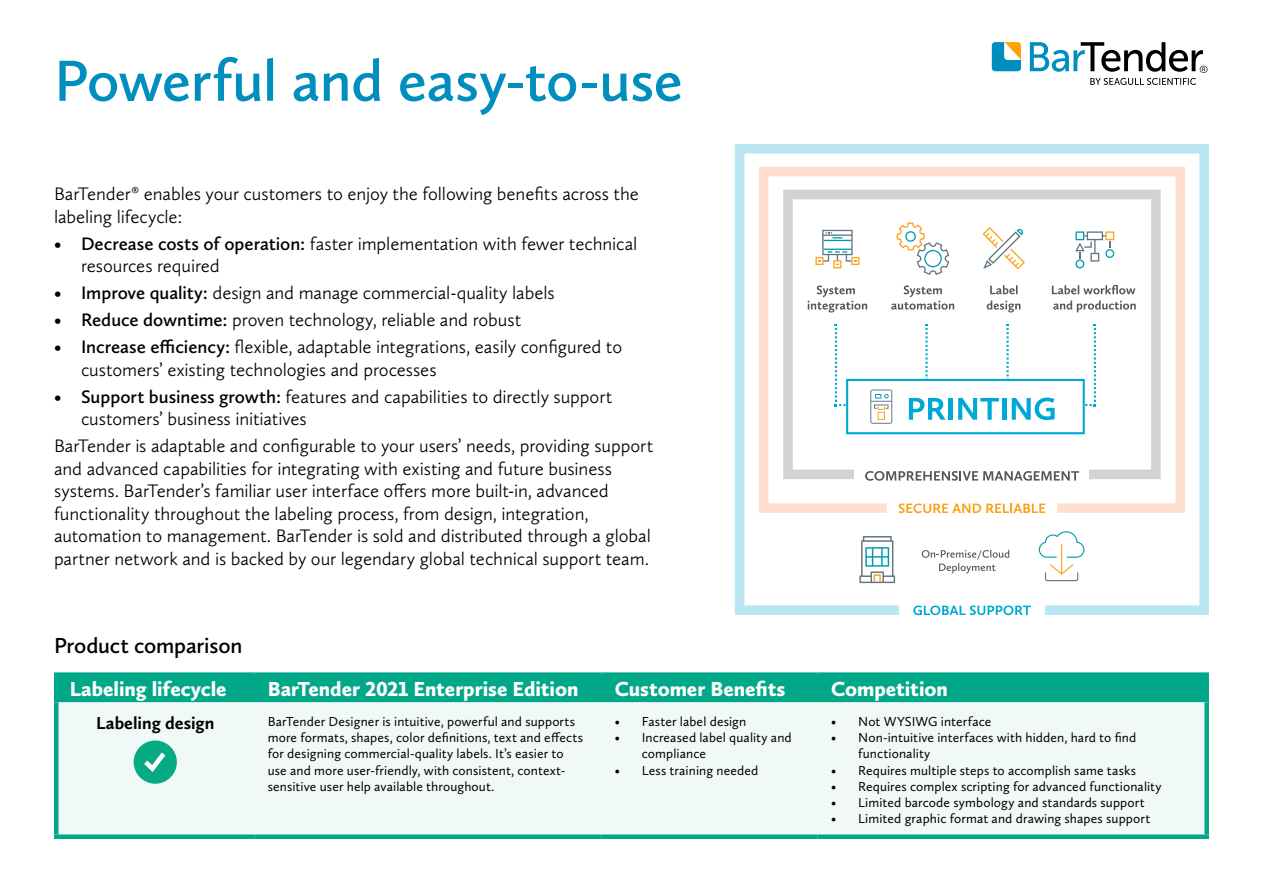
<style>
.page{position:relative;width:1263px;height:893px;background:#fff}
.page>*{position:absolute;margin:0;border:0;box-sizing:border-box;transform-origin:0 0}
.t1{font:600 60px "Calluna Sans";letter-spacing:-.01em;color:#008ebe}
.t2{font:600 22.5px "Calluna Sans";letter-spacing:-.01em;color:#000}
.t3{font:900 21px "Calluna Sans";letter-spacing:-.005em;color:#fff}
.t4{font:300 18.75px/22.5px "Calluna Sans";letter-spacing:-.005em;color:#000}
.t5{font:700 18px "Calluna Sans";letter-spacing:-.005em;color:#000}
.t6{font:13.5px/16.2px "Calluna Sans";letter-spacing:.01em;color:#000}
.s1{font-weight:600}
</style>
<div class="page">
<svg style="left:992px;top:42px;width:29px;height:29px"></svg>
<svg style="left:1030px;top:42px;width:177px;height:43px"></svg>
<div style="left:58px;top:677px;width:1146px;height:25px;background:#00a788"></div>
<div style="left:58px;top:702px;width:1146px;height:132px;background:#f1f8f8"></div>
<div style="left:54px;top:672px;width:200px;height:5px;background:#00a788"></div>
<hr style="left:54px;top:677px;width:4px;height:25px;background:#00a788">
<div style="left:254px;top:672px;width:347px;height:5px;background:#00a788"></div>
<div style="left:601px;top:672px;width:217px;height:5px;background:#00a788"></div>
<div style="left:818px;top:672px;width:391px;height:5px;background:#00a788"></div>
<div style="left:1204px;top:677px;width:5px;height:25px;background:#00a788"></div>
<hr style="left:54px;top:702px;width:4px;height:132px;background:#00a788">
<div style="left:1204px;top:702px;width:5px;height:132px;background:#00a788"></div>
<div style="left:54px;top:834px;width:200px;height:5px;background:#00a788"></div>
<div style="left:254px;top:834px;width:347px;height:5px;background:#00a788"></div>
<div style="left:601px;top:834px;width:217px;height:5px;background:#00a788"></div>
<div style="left:818px;top:834px;width:391px;height:5px;background:#00a788"></div>
<div style="left:134px;top:740px;width:43px;height:44px;background:#07ab83;border-radius:50%"></div>
<svg style="left:144px;top:752px;width:21px;height:20px"></svg>
<svg style="left:735px;top:144px;width:474px;height:471px"></svg>
<div style="left:854px;top:462px;width:235px;height:27px;background:#fff"></div>
<div style="left:899px;top:598px;width:145px;height:27px;background:#fff"></div>
<svg style="left:865px;top:471px;width:214px;height:10px"></svg>
<div style="left:887px;top:494px;width:169px;height:28px;background:#fff"></div>
<svg style="left:898px;top:503px;width:147px;height:10px"></svg>
<svg style="left:913px;top:605px;width:118px;height:10px"></svg>
<svg style="left:835px;top:325px;width:261px;height:109px"></svg>
<svg style="left:808px;top:286px;width:59px;height:26px"></svg>
<svg style="left:815px;top:230px;width:44px;height:38px"></svg>
<svg style="left:1052px;top:285px;width:83px;height:9px"></svg>
<svg style="left:1053px;top:300px;width:83px;height:12px"></svg>
<svg style="left:1075px;top:231px;width:39px;height:37px"></svg>
<svg style="left:891px;top:286px;width:63px;height:24px"></svg>
<svg style="left:896px;top:222px;width:53px;height:53px"></svg>
<svg style="left:990px;top:285px;width:27px;height:9px"></svg>
<svg style="left:987px;top:300px;width:33px;height:12px"></svg>
<svg style="left:982px;top:227px;width:43px;height:42px"></svg>
<svg style="left:859px;top:536px;width:36px;height:47px"></svg>
<svg style="left:1039px;top:531px;width:45px;height:50px"></svg>
<svg style="left:922px;top:550px;width:87px;height:24px"></svg>
<h1 class="t1" style="left:54px;top:44px;width:630px">Powerful and easy-to-use</h1>
<p class="t4" style="left:54px;top:182px;width:586px">BarTender® enables your customers to enjoy the following benefits across the labeling lifecycle:</p>
<p class="t4" style="left:81px;top:232px;width:558px;text-indent:-27px"><span class="s1">• Decrease costs of operation:</span> faster implementation with fewer technical resources required</p>
<p class="t4" style="left:54px;top:281px;width:502px"><span class="s1">• Improve quality:</span> design and manage commercial-quality labels</p>
<p class="t4" style="left:54px;top:308px;width:469px"><span class="s1">• Reduce downtime:</span> proven technology, reliable and robust</p>
<p class="t4" style="left:81px;top:335px;width:543px;text-indent:-27px"><span class="s1">• Increase efficiency:</span> flexible, adaptable integrations, easily configured to customers’ existing technologies and processes</p>
<p class="t4" style="left:81px;top:385px;width:533px;text-indent:-27px"><span class="s1">• Support business growth:</span> features and capabilities to directly support customers’ business initiatives</p>
<p class="t4" style="left:54px;top:434px;width:601px">BarTender is adaptable and configurable to your users’ needs, providing support and advanced capabilities for integrating with existing and future business systems. BarTender’s familiar user interface offers more built-in, advanced functionality throughout the labeling process, from design, integration, automation to management. BarTender is sold and distributed through a global partner network and is backed by our legendary global technical support team.</p>
<p class="t2" style="left:54px;top:631px;width:190px">Product comparison</p>
<p class="t3" style="left:70px;top:676px;width:158px">Labeling lifecycle</p>
<p class="t3" style="left:268px;top:676px;width:312px">BarTender 2021 Enterprise Edition</p>
<p class="t3" style="left:615px;top:676px;width:172px">Customer Benefits</p>
<p class="t3" style="left:831px;top:676px;width:118px">Competition</p>
<p class="t5" style="left:96px;top:712px;width:120px">Labeling design</p>
<p class="t6" style="left:268px;top:713px;width:317px">BarTender Designer is intuitive, powerful and supports more formats, shapes, color definitions, text and effects for designing commercial-quality labels. It’s easier to use and more user-friendly, with consistent, context&shy;sensitive user help available throughout.</p>
<p class="t6" style="left:615px;top:713px;width:133px">• Faster label design</p>
<p class="t6" style="left:831px;top:713px;width:162px">• Not WYSIWG interface</p>
<p class="t6" style="left:858px;top:729px;width:280px;text-indent:-27px">• Non-intuitive interfaces with hidden, hard to find functionality</p>
<p class="t6" style="left:831px;top:762px;width:306px">• Requires multiple steps to accomplish same tasks</p>
<p class="t6" style="left:831px;top:778px;width:332px">• Requires complex scripting for advanced functionality</p>
<p class="t6" style="left:831px;top:794px;width:315px">• Limited barcode symbology and standards support</p>
<p class="t6" style="left:831px;top:810px;width:321px">• Limited graphic format and drawing shapes support</p>
<p class="t6" style="left:642px;top:729px;width:152px;text-indent:-27px">• Increased label quality and compliance</p>
<p class="t6" style="left:615px;top:762px;width:145px">• Less training needed</p>
</div>
